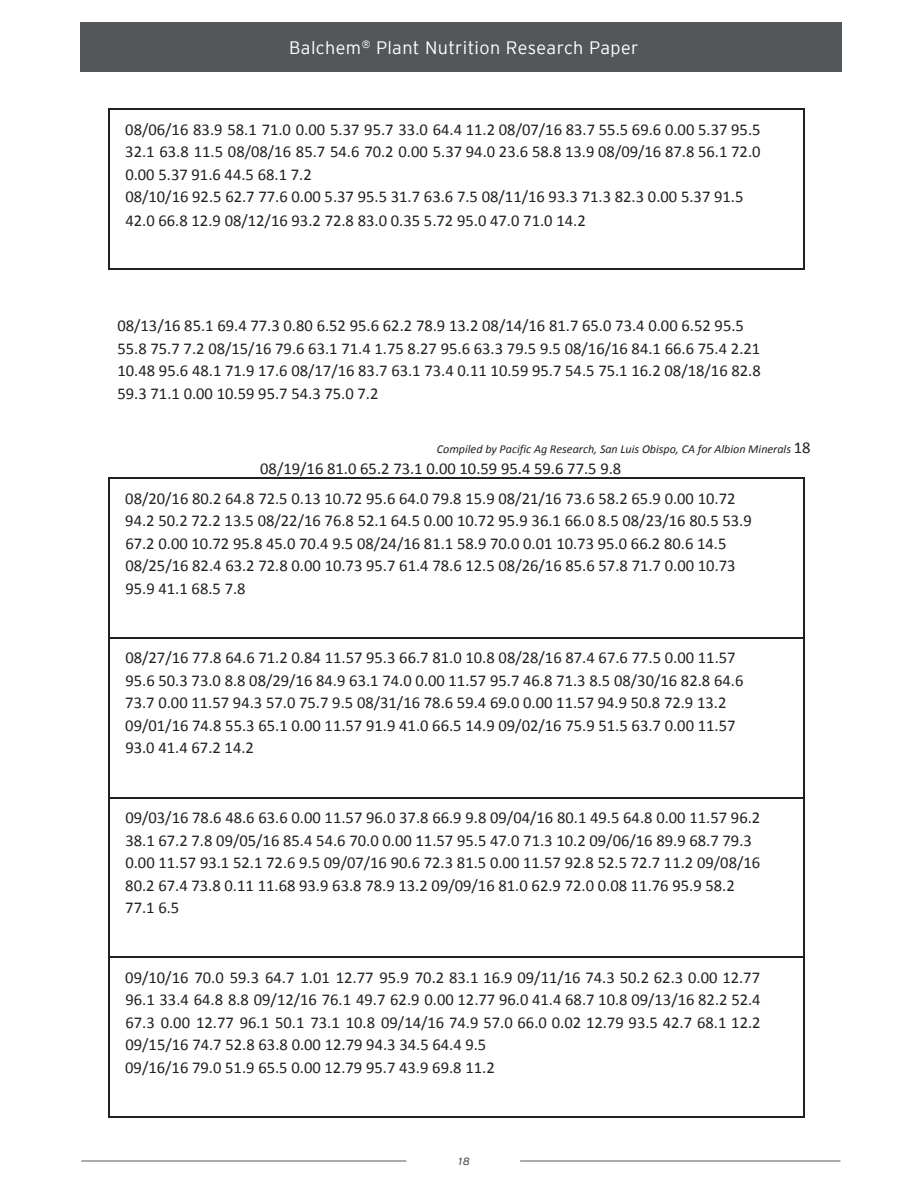
<style>
.page{position:relative;width:918px;height:1188px;background:#fff}
.page>*{position:absolute;margin:0;border:0;box-sizing:border-box;transform-origin:0 0}
.t1{font:300 18px "Interstate";letter-spacing:.02em;color:#fff}
.t2{font:16.5px/22.5px "Calibri";color:#231f20}
.t3{font:italic 12px "Calibri";color:#231f20}
.t4{font:italic 10.5px "Interstate";color:#535759}
.s1{font-style:normal;font-size:16.5px}
</style>
<div class="page">
<hr style="left:108px;top:109px;width:697px;height:1px;background:#231f20">
<hr style="left:108px;top:268px;width:697px;height:2px;background:#231f20">
<hr style="left:108px;top:109px;width:2px;height:161px;background:#231f20">
<hr style="left:804px;top:109px;width:1px;height:161px;background:#231f20">
<hr style="left:108px;top:1117px;width:697px;height:1px;background:#231f20">
<hr style="left:108px;top:957px;width:2px;height:161px;background:#231f20">
<hr style="left:804px;top:957px;width:1px;height:161px;background:#231f20">
<hr style="left:108px;top:957px;width:697px;height:1px;background:#231f20">
<hr style="left:108px;top:797px;width:2px;height:161px;background:#231f20">
<hr style="left:804px;top:797px;width:1px;height:161px;background:#231f20">
<hr style="left:108px;top:797px;width:697px;height:1px;background:#231f20">
<hr style="left:108px;top:637px;width:2px;height:161px;background:#231f20">
<hr style="left:804px;top:637px;width:1px;height:161px;background:#231f20">
<hr style="left:108px;top:478px;width:697px;height:1px;background:#231f20">
<hr style="left:108px;top:637px;width:697px;height:2px;background:#231f20">
<hr style="left:108px;top:478px;width:2px;height:161px;background:#231f20">
<hr style="left:804px;top:478px;width:1px;height:161px;background:#231f20">
<div style="left:80px;top:22px;width:761px;height:50px;background:#535759"></div>
<hr style="left:520px;top:1161px;width:320px;height:1px;background:#555759">
<hr style="left:81px;top:1161px;width:325px;height:1px;background:#555759">
<p class="t1" style="left:289px;top:38px;width:351px">Balchem<sup>®</sup> Plant Nutrition Research Paper</p>
<p class="t2" style="left:125px;top:118px;width:637px">08/06/16 83.9 58.1 71.0 0.00 5.37 95.7 33.0 64.4 11.2 08/07/16 83.7 55.5 69.6 0.00 5.37 95.5<br>32.1 63.8 11.5 08/08/16 85.7 54.6 70.2 0.00 5.37 94.0 23.6 58.8 13.9 08/09/16 87.8 56.1 72.0<br>0.00 5.37 91.6 44.5 68.1 7.2<br>08/10/16 92.5 62.7 77.6 0.00 5.37 95.5 31.7 63.6 7.5 08/11/16 93.3 71.3 82.3 0.00 5.37 91.5<br>42.0 66.8 12.9 08/12/16 93.2 72.8 83.0 0.35 5.72 95.0 47.0 71.0 14.2</p>
<p class="t2" style="left:117px;top:315px;width:645px">08/13/16 85.1 69.4 77.3 0.80 6.52 95.6 62.2 78.9 13.2 08/14/16 81.7 65.0 73.4 0.00 6.52 95.5<br>55.8 75.7 7.2 08/15/16 79.6 63.1 71.4 1.75 8.27 95.6 63.3 79.5 9.5 08/16/16 84.1 66.6 75.4 2.21<br>10.48 95.6 48.1 71.9 17.6 08/17/16 83.7 63.1 73.4 0.11 10.59 95.7 54.5 75.1 16.2 08/18/16 82.8<br>59.3 71.1 0.00 10.59 95.7 54.3 75.0 7.2</p>
<p class="t3" style="left:437px;top:443px;width:375px">Compiled by Pacific Ag Research, San Luis Obispo, CA for Albion Minerals <span class="s1">18</span></p>
<p class="t2" style="left:260px;top:458px;width:363px">08/19/16 81.0 65.2 73.1 0.00 10.59 95.4 59.6 77.5 9.8</p>
<p class="t2" style="left:125px;top:487px;width:628px">08/20/16 80.2 64.8 72.5 0.13 10.72 95.6 64.0 79.8 15.9 08/21/16 73.6 58.2 65.9 0.00 10.72<br>94.2 50.2 72.2 13.5 08/22/16 76.8 52.1 64.5 0.00 10.72 95.9 36.1 66.0 8.5 08/23/16 80.5 53.9<br>67.2 0.00 10.72 95.8 45.0 70.4 9.5 08/24/16 81.1 58.9 70.0 0.01 10.73 95.0 66.2 80.6 14.5<br>08/25/16 82.4 63.2 72.8 0.00 10.73 95.7 61.4 78.6 12.5 08/26/16 85.6 57.8 71.7 0.00 10.73<br>95.9 41.1 68.5 7.8</p>
<p class="t2" style="left:125px;top:647px;width:620px">08/27/16 77.8 64.6 71.2 0.84 11.57 95.3 66.7 81.0 10.8 08/28/16 87.4 67.6 77.5 0.00 11.57<br>95.6 50.3 73.0 8.8 08/29/16 84.9 63.1 74.0 0.00 11.57 95.7 46.8 71.3 8.5 08/30/16 82.8 64.6<br>73.7 0.00 11.57 94.3 57.0 75.7 9.5 08/31/16 78.6 59.4 69.0 0.00 11.57 94.9 50.8 72.9 13.2<br>09/01/16 74.8 55.3 65.1 0.00 11.57 91.9 41.0 66.5 14.9 09/02/16 75.9 51.5 63.7 0.00 11.57<br>93.0 41.4 67.2 14.2</p>
<p class="t2" style="left:125px;top:806px;width:637px">09/03/16 78.6 48.6 63.6 0.00 11.57 96.0 37.8 66.9 9.8 09/04/16 80.1 49.5 64.8 0.00 11.57 96.2<br>38.1 67.2 7.8 09/05/16 85.4 54.6 70.0 0.00 11.57 95.5 47.0 71.3 10.2 09/06/16 89.9 68.7 79.3<br>0.00 11.57 93.1 52.1 72.6 9.5 09/07/16 90.6 72.3 81.5 0.00 11.57 92.8 52.5 72.7 11.2 09/08/16<br>80.2 67.4 73.8 0.11 11.68 93.9 63.8 78.9 13.2 09/09/16 81.0 62.9 72.0 0.08 11.76 95.9 58.2<br>77.1 6.5</p>
<p class="t2" style="left:125px;top:966px;width:637px">09/10/16 70.0 59.3 64.7 1.01 12.77 95.9 70.2 83.1 16.9 09/11/16 74.3 50.2 62.3 0.00 12.77<br>96.1 33.4 64.8 8.8 09/12/16 76.1 49.7 62.9 0.00 12.77 96.0 41.4 68.7 10.8 09/13/16 82.2 52.4<br>67.3 0.00 12.77 96.1 50.1 73.1 10.8 09/14/16 74.9 57.0 66.0 0.02 12.79 93.5 42.7 68.1 12.2<br>09/15/16 74.7 52.8 63.8 0.00 12.79 94.3 34.5 64.4 9.5<br>09/16/16 79.0 51.9 65.5 0.00 12.79 95.7 43.9 69.8 11.2</p>
<p class="t4" style="left:459px;top:1155px;width:13px">18</p>
</div>
